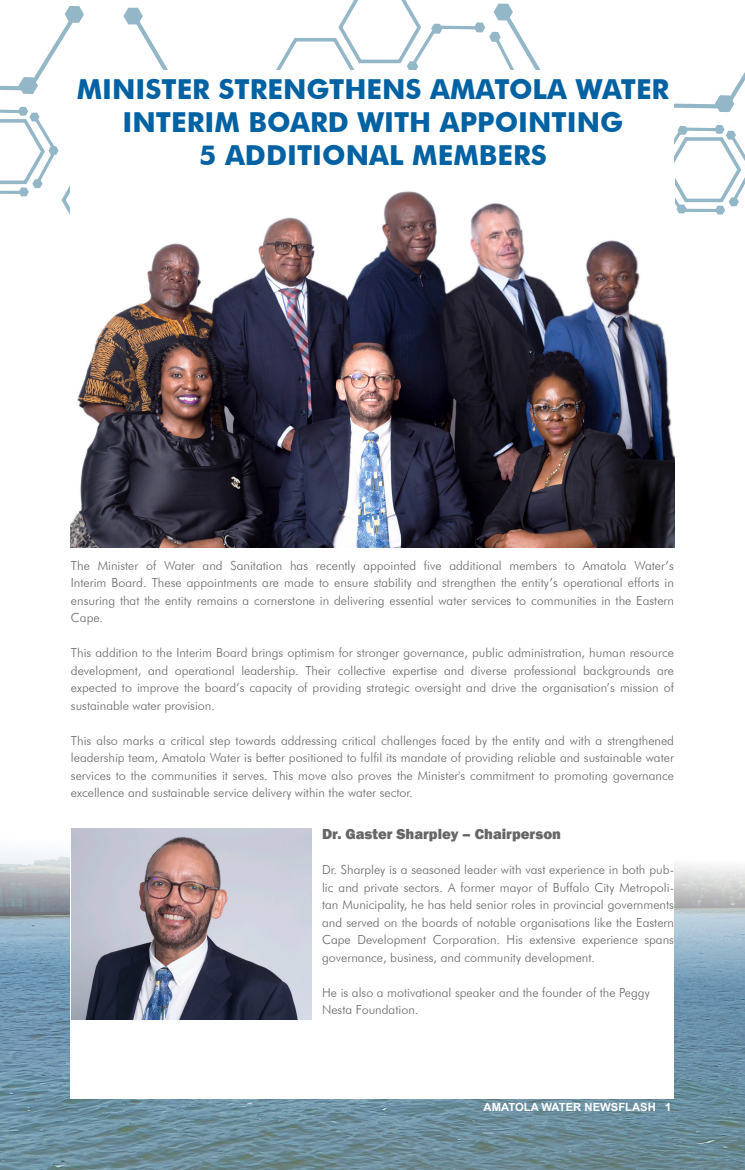
<style>
.page{position:relative;width:745px;height:1170px;background:#fff}
.page>*{position:absolute;margin:0;border:0;box-sizing:border-box;transform-origin:0 0}
.t1{font:700 27.5px/33px "Futura BT";color:#0061a3;text-align:center}
.t2{font:800 15px "Franklin Gothic";color:#666}
.t3{font:300 12.5px/17.5px "Futura BT";color:#666}
.t4{font:700 11.25px "Arial";color:#fff}
</style>
<div class="page">
<svg style="left:0;top:0;width:744px;height:215px"></svg>
<img style="left:0;top:852px;width:744px;height:317px">
<div style="left:71px;top:71px;width:602px;height:1027px;background:#fff"></div>
<img style="left:71px;top:191px;width:602px;height:356px">
<img style="left:71px;top:828px;width:240px;height:191px">
<p class="t1" style="left:77px;top:72px;width:593px">MINISTER STRENGTHENS AMATOLA WATER<br>INTERIM BOARD WITH APPOINTING</p>
<p class="t1" style="left:199px;top:138px;width:349px">5 ADDITIONAL MEMBERS</p>
<p class="t3" style="left:71px;top:556px;width:604px">The Minister of Water and Sanitation has recently appointed five additional members to Amatola Water’s</p>
<p class="t3" style="left:71px;top:574px;width:604px">Interim Board. These appointments are made to ensure stability and strengthen the entity’s operational efforts in</p>
<p class="t3" style="left:71px;top:591px;width:604px">ensuring that the entity remains a cornerstone in delivering essential water services to communities in the Eastern<br>Cape.</p>
<p class="t3" style="left:71px;top:644px;width:604px">This addition to the Interim Board brings optimism for stronger governance, public administration, human resource development, and operational leadership. Their collective expertise and diverse professional backgrounds are</p>
<p class="t3" style="left:71px;top:679px;width:604px">expected to improve the board’s capacity of providing strategic oversight and drive the organisation’s mission of sustainable water provision.</p>
<p class="t3" style="left:71px;top:731px;width:604px">This also marks a critical step towards addressing critical challenges faced by the entity and with a strengthened</p>
<p class="t3" style="left:71px;top:749px;width:604px;text-align:justify">leadership team, Amatola Water is better positioned to fulfil its mandate of providing reliable and sustainable water services to the communities it serves. This move also proves the Minister's commitment to promoting governance excellence and sustainable service delivery within the water sector.</p>
<p class="t2" style="left:322px;top:824px;width:240px">Dr. Gaster Sharpley – Chairperson</p>
<p class="t3" style="left:322px;top:860px;width:353px;text-align:justify">Dr. Sharpley is a seasoned leader with vast experience in both pub&shy;lic and private sectors. A former mayor of Buffalo City Metropoli&shy;tan Municipality, he has held senior roles in provincial governments and served on the boards of notable organisations like the Eastern Cape Development Corporation. His extensive experience spans</p>
<p class="t3" style="left:322px;top:948px;width:274px">governance, business, and community development.</p>
<p class="t3" style="left:322px;top:983px;width:329px">He is also a motivational speaker and the founder of the Peggy</p>
<p class="t3" style="left:322px;top:1000px;width:98px">Nesta Foundation.</p>
<p class="t4" style="left:483px;top:1098px;width:189px">AMATOLA WATER NEWSFLASH 1</p>
</div>
